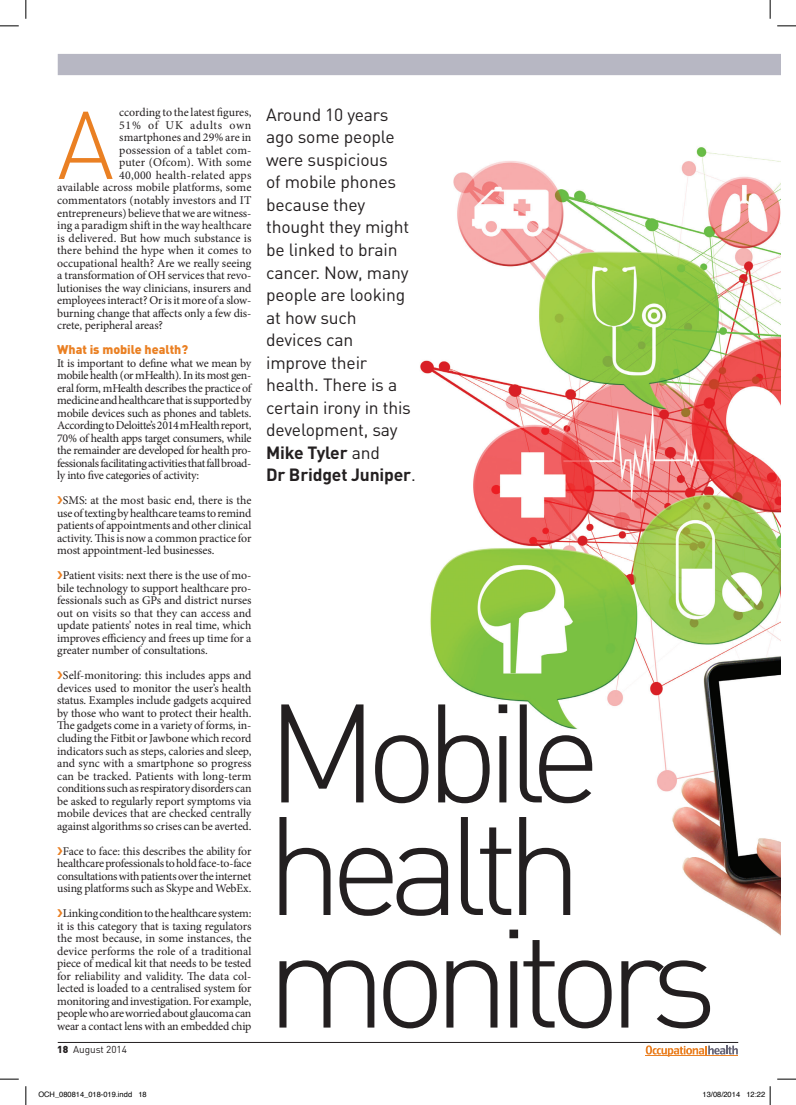
<style>
.page{position:relative;width:796px;height:1105px;background:#fff}
.page>*{position:absolute;margin:0;border:0;box-sizing:border-box;transform-origin:0 0}
.t1{font:300 137.5px/112.5px "DINOT";letter-spacing:-.095em;color:#231f20}
.t2{font:300 94.38px "DINOT";color:#ea8023}
.t3{font:17.5px/22.5px "DINOT";letter-spacing:-.01em;color:#231f20}
.t4{font:900 12.5px "DINOT";color:#ea8023}
.t5{font:11.88px/12.5px "Minion Pro";letter-spacing:-.01em;color:#231f20;text-align:justify}
.t6{font:11.88px "Minion Pro";letter-spacing:.01em;color:#231f20}
.t7{font:11.88px "Minion Pro";letter-spacing:.02em;color:#231f20}
.t8{font:11.88px "Minion Pro";letter-spacing:.06em;color:#231f20}
.t9{font:10px "DINOT";letter-spacing:-.005em;color:#231f20}
.t10{font:7.5px "Helvetica";color:#000}
.s1{color:#ea8023}
.s2{font-weight:900}
.s3{font-weight:700}
</style>
<div class="page">
<svg style="left:646px;top:1045px;width:92px;height:11px"></svg>
<hr style="left:58px;top:1041px;width:680px;height:1px;background:#231f20">
<img style="left:393px;top:75px;width:388px;height:861px">
<div style="left:58px;top:54px;width:723px;height:21px;background:#b7b7c3"></div>
<svg style="left:0;top:25px;width:19px;height:2px"></svg>
<svg style="left:777px;top:25px;width:19px;height:2px"></svg>
<svg style="left:0;top:1078px;width:19px;height:1px"></svg>
<svg style="left:777px;top:1078px;width:19px;height:1px"></svg>
<svg style="left:25px;top:0;width:2px;height:19px"></svg>
<svg style="left:25px;top:1086px;width:2px;height:18px"></svg>
<svg style="left:769px;top:0;width:2px;height:19px"></svg>
<svg style="left:769px;top:1086px;width:2px;height:18px"></svg>
<h2 class="t2" style="left:57px;top:81px;width:58px">A</h2>
<p class="t5" style="left:119px;top:106px;width:134px">ccording to the latest figures,</p>
<p class="t8" style="left:119px;top:117px;width:134px">51% of UK adults own</p>
<p class="t5" style="left:119px;top:131px;width:134px">smartphones and 29% are in</p>
<p class="t6" style="left:119px;top:142px;width:134px">possession of a tablet com-</p>
<p class="t5" style="left:119px;top:156px;width:134px">puter (Ofcom). With some</p>
<p class="t7" style="left:119px;top:167px;width:134px">40,000 health-related apps</p>
<p class="t6" style="left:57px;top:180px;width:196px">available across mobile platforms, some</p>
<p class="t5" style="left:57px;top:194px;width:196px">commentators (notably investors and IT</p>
<p class="t5" style="left:57px;top:206px;width:196px">entrepreneurs) believe that we are witness-</p>
<p class="t5" style="left:57px;top:219px;width:196px">ing a paradigm shift in the way healthcare</p>
<p class="t5" style="left:57px;top:231px;width:196px">is delivered. But how much substance is</p>
<p class="t5" style="left:57px;top:244px;width:196px">there behind the hype when it comes to</p>
<p class="t5" style="left:57px;top:256px;width:196px">occupational health? Are we really seeing</p>
<p class="t5" style="left:57px;top:269px;width:196px">a transformation of OH services that revo-</p>
<p class="t5" style="left:57px;top:281px;width:196px">lutionises the way clinicians, insurers and</p>
<p class="t5" style="left:57px;top:294px;width:196px">employees interact? Or is it more of a slow-</p>
<p class="t5" style="left:57px;top:306px;width:196px">burning change that affects only a few dis-</p>
<p class="t5" style="left:57px;top:319px;width:107px">crete, peripheral areas?</p>
<p class="t4" style="left:57px;top:341px;width:132px">What is mobile health?</p>
<p class="t5" style="left:57px;top:356px;width:196px">It is important to define what we mean by mobile health (or mHealth). In its most gen&shy;eral form, mHealth describes the practice of medicine and healthcare that is supported by mobile devices such as phones and tablets.<br>According to Deloitte’s 2014 mHealth report, 70% of health apps target consumers, while the remainder are developed for health pro&shy;fessionals facilitating activities that fall broad&shy;ly into five categories of activity:</p>
<p class="t5" style="left:57px;top:494px;width:196px"><span class="s1">❯</span>SMS: at the most basic end, there is the use of texting by healthcare teams to remind patients of appointments and other clinical activity. This is now a common practice for most appointment-led businesses.</p>
<p class="t5" style="left:57px;top:569px;width:196px"><span class="s1">❯</span>Patient visits: next there is the use of mo&shy;bile technology to support healthcare pro&shy;fessionals such as GPs and district nurses out on visits so that they can access and update patients’ notes in real time, which improves efficiency and frees up time for a greater number of consultations.</p>
<p class="t5" style="left:57px;top:669px;width:196px"><span class="s1">❯</span>Self-monitoring: this includes apps and devices used to monitor the user’s health status. Examples include gadgets acquired by those who want to protect their health.<br>The gadgets come in a variety of forms, in&shy;cluding the Fitbit or Jawbone which record indicators such as steps, calories and sleep, and sync with a smartphone so progress can be tracked. Patients with long-term conditions such as respiratory disorders can be asked to regularly report symptoms via mobile devices that are checked centrally against algorithms so crises can be averted.</p>
<p class="t5" style="left:57px;top:844px;width:196px"><span class="s1">❯</span>Face to face: this describes the ability for healthcare professionals to hold face-to-face consultations with patients over the internet using platforms such as Skype and WebEx.</p>
<p class="t5" style="left:57px;top:906px;width:196px"><span class="s1">❯</span>Linking condition to the healthcare system: it is this category that is taxing regulators the most because, in some instances, the device performs the role of a traditional piece of medical kit that needs to be tested for reliability and validity. The data col&shy;lected is loaded to a centralised system for monitoring and investigation. For example, people who are worried about glaucoma can wear a contact lens with an embedded chip</p>
<p class="t9" style="left:57px;top:1042px;width:71px"><span class="s2">18</span> August 2014</p>
<p class="t3" style="left:266px;top:102px;width:151px">Around 10 years ago some people were suspicious<br>of mobile phones because they thought they might be linked to brain cancer. Now, many people are looking at how such devices can improve their health. There is a certain irony in this development, say<br><span class="s3">Mike Tyler</span> and<br><span class="s3">Dr Bridget Juniper</span>.</p>
<h1 class="t1" style="left:266px;top:690px;width:453px">Mobile health monitors</h1>
<p class="t10" style="left:38px;top:1088px;width:110px">OCH_080814_018-019.indd 18</p>
<p class="t10" style="left:702px;top:1088px;width:64px">13/08/2014 12:22</p>
</div>
